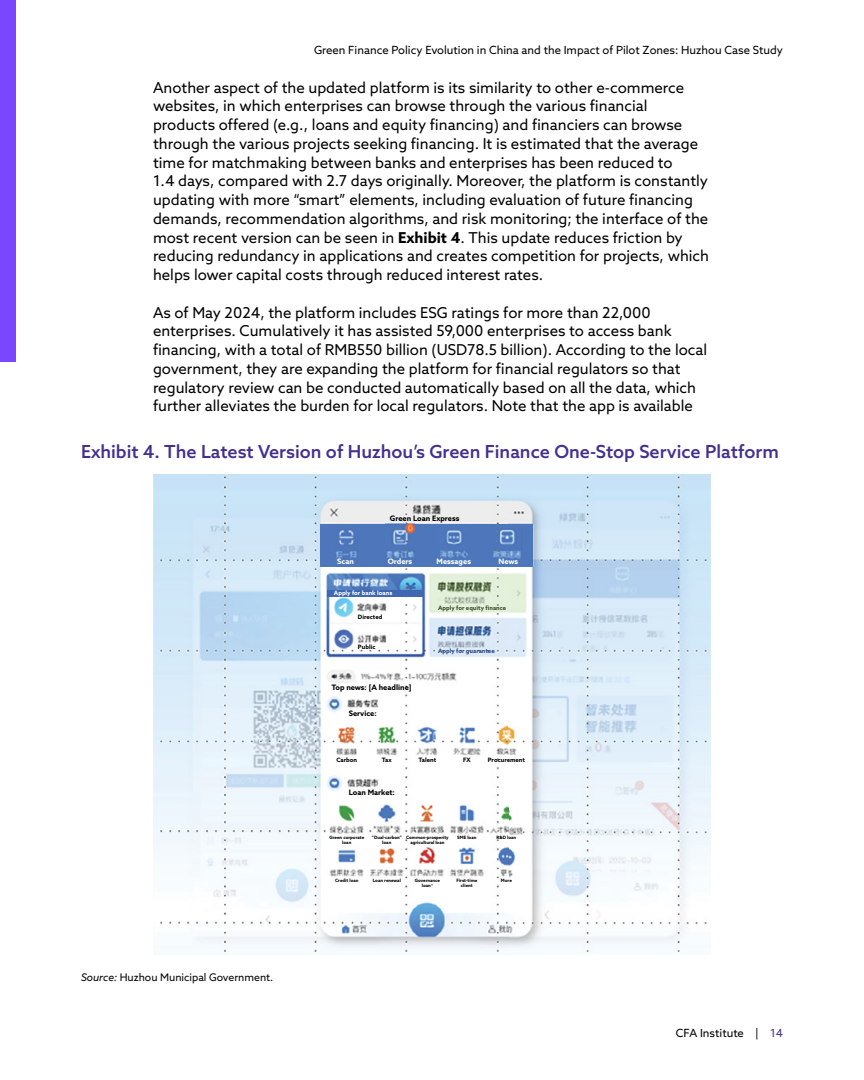
<style>
.page{position:relative;width:864px;height:1080px;background:#fff}
.page>*{position:absolute;margin:0;border:0;box-sizing:border-box;transform-origin:0 0}
.Figure_Title{font:500 18px "Azo Sans";color:#452f8f}
.Para{font:15px/18.8px "Azo Sans";color:#000}
.t1{font:11.25px "Azo Sans";color:#000}
.Figure_Notes{font:10.5px "Azo Sans";color:#000}
.t2{font:700 7.5px "Azo Sans";color:#000}
.t3{font:700 7.5px "Azo Sans";color:#fff}
.t4{font:700 6px "Azo Sans";color:#000}
.t5{font:700 6px "Azo Sans";color:#3a5028}
.t6{font:700 6px "Azo Sans";color:#284684}
.t7{font:700 6px "Azo Sans";color:#fff}
.t8{font:700 4.5px/4.9px "Azo Sans";color:#000;text-align:center}
.s1{font-weight:700}
.s2{font-style:italic}
.s3{color:#452f8f}
</style>
<div class="page">
<div style="left:0;top:0;width:16px;height:362px;background:#7a46ff"></div>
<img style="left:153px;top:474px;width:558px;height:480px">
<div style="left:410px;top:502px;width:50px;height:18px;background:#ededed"></div>
<div style="left:320px;top:524px;width:213px;height:43px;background:#4e77bb"></div>
<div style="left:335px;top:529px;width:23px;height:29px;background:#4d72b3"></div>
<div style="left:328px;top:590px;width:96px;height:7px;background:#3f68b1"></div>
<img style="left:335px;top:530px;width:22px;height:28px">
<img style="left:386px;top:524px;width:28px;height:34px">
<img style="left:440px;top:530px;width:28px;height:28px">
<img style="left:493px;top:530px;width:28px;height:28px">
<img style="left:412px;top:504px;width:29px;height:11px">
<p class="t1" style="left:314px;top:43px;width:470px">Green Finance Policy Evolution in China and the Impact of Pilot Zones: Huzhou Case Study</p>
<p class="Para" style="left:153px;top:78px;width:558px">Another aspect of the updated platform is its similarity to other e-commerce websites, in which enterprises can browse through the various financial products offered (e.g., loans and equity financing) and financiers can browse through the various projects seeking financing. It is estimated that the average time for matchmaking between banks and enterprises has been reduced to<br>1.4 days, compared with 2.7 days originally. Moreover, the platform is constantly updating with more “smart” elements, including evaluation of future financing demands, recommendation algorithms, and risk monitoring; the interface of the most recent version can be seen in <span class="s1">Exhibit 4</span>. This update reduces friction by reducing redundancy in applications and creates competition for projects, which helps lower capital costs through reduced interest rates.</p>
<p class="Para" style="left:153px;top:303px;width:556px">As of May 2024, the platform includes ESG ratings for more than 22,000 enterprises. Cumulatively it has assisted 59,000 enterprises to access bank financing, with a total of RMB550 billion (USD78.5 billion). According to the local government, they are expanding the platform for financial regulators so that regulatory review can be conducted automatically based on all the data, which further alleviates the burden for local regulators. Note that the app is available</p>
<p class="Figure_Title" style="left:81px;top:440px;width:699px">Exhibit 4. The Latest Version of Huzhou’s Green Finance One-Stop Service Platform</p>
<p class="t2" style="left:390px;top:514px;width:71px">Green Loan Express</p>
<p class="t3" style="left:337px;top:556px;width:18px">Scan</p>
<p class="t3" style="left:388px;top:556px;width:26px">Orders</p>
<p class="t3" style="left:437px;top:556px;width:36px">Messages</p>
<p class="t3" style="left:499px;top:556px;width:21px">News</p>
<p class="t7" style="left:334px;top:589px;width:60px">Apply for bank loans</p>
<p class="t4" style="left:358px;top:613px;width:26px">Directed</p>
<p class="t4" style="left:358px;top:643px;width:19px">Public</p>
<p class="t2" style="left:331px;top:682px;width:82px">Top news: [A headline]</p>
<p class="t2" style="left:349px;top:708px;width:30px">Service:</p>
<p class="t5" style="left:438px;top:604px;width:70px">Apply for equity finance</p>
<p class="t6" style="left:438px;top:647px;width:58px">Apply for guarantee</p>
<p class="t4" style="left:337px;top:755px;width:22px">Carbon</p>
<p class="t4" style="left:382px;top:755px;width:11px">Tax</p>
<p class="t4" style="left:419px;top:755px;width:19px">Talent</p>
<p class="t4" style="left:463px;top:755px;width:9px">FX</p>
<p class="t4" style="left:488px;top:755px;width:39px">Procurement</p>
<p class="t2" style="left:349px;top:787px;width:48px">Loan Market:</p>
<p class="Figure_Notes" style="left:81px;top:970px;width:194px"><span class="s2">Source:</span> Huzhou Municipal Government.</p>
<p class="t8" style="left:329px;top:835px;width:36px">Green corporate loan</p>
<p class="t8" style="left:372px;top:835px;width:31px">“Dual-carbon” loan</p>
<p class="t8" style="left:406px;top:835px;width:44px">Common-prosperity agricultural loan</p>
<p class="t8" style="left:457px;top:835px;width:21px">SME loan</p>
<p class="t8" style="left:497px;top:835px;width:21px">R&amp;D loan</p>
<p class="t8" style="left:335px;top:877px;width:25px">Credit loan</p>
<p class="t8" style="left:373px;top:877px;width:30px">Loan renewal</p>
<p class="t8" style="left:415px;top:877px;width:27px">Governance loan*</p>
<p class="t8" style="left:456px;top:877px;width:22px">First-time client</p>
<p class="t8" style="left:501px;top:877px;width:12px">More</p>
<p class="t1" style="left:676px;top:1026px;width:109px">CFA Institute | <span class="s3">14</span></p>
</div>
